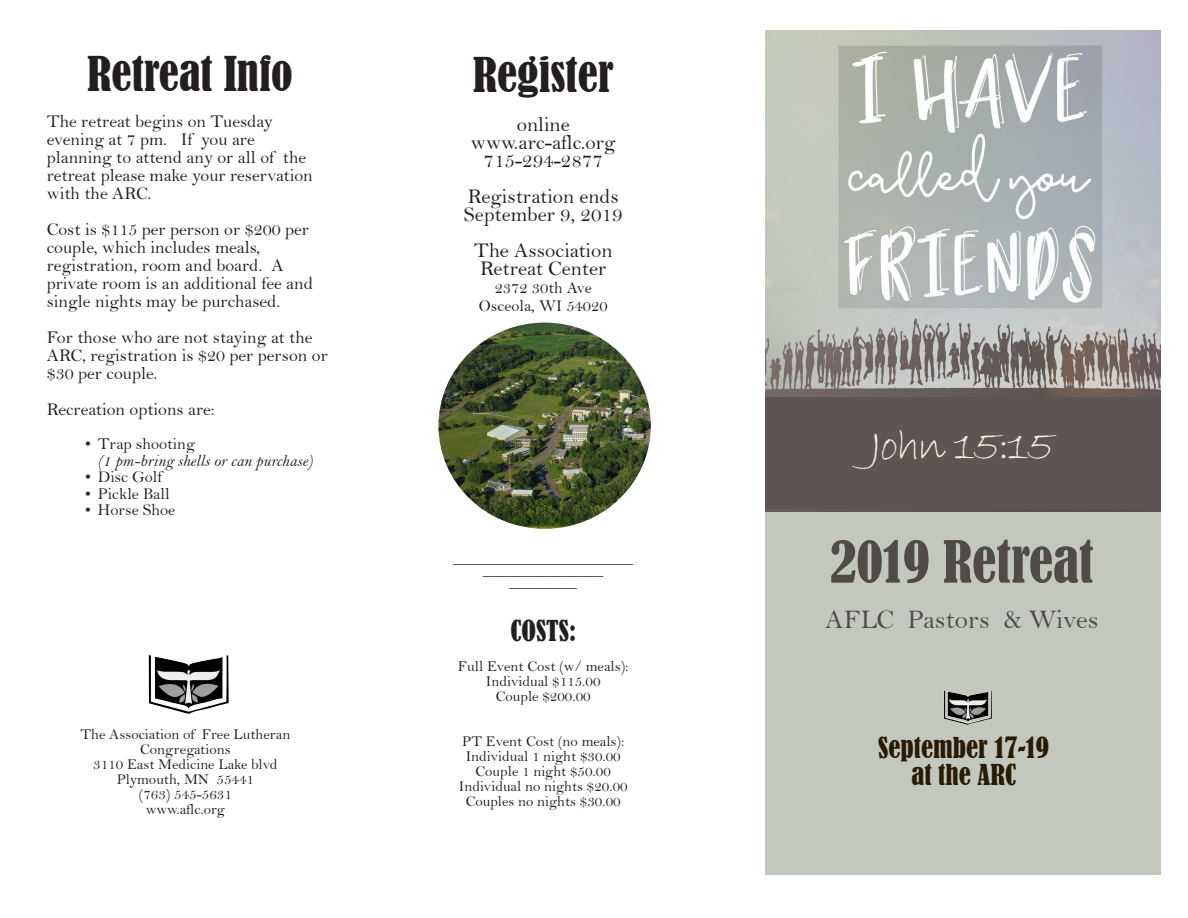
<style>
.page{position:relative;width:1188px;height:918px;background:#fff}
.page>*{position:absolute;margin:0;border:0;box-sizing:border-box;transform-origin:0 0}
.t1{font:condensed 54px "Bernard";color:#504a48}
.t2{font:condensed 45px "Bernard";color:#231f20}
.t3{font:45px "Bradley Hand ITC";letter-spacing:-.04em;color:#f1f6df}
.t4{font:condensed 27px "Bernard";color:#281b02}
.t5{font:27px "Bell";color:#504a48}
.t6{font:condensed 27px "Bernard";color:#231f20}
.t7{font:21px/18px "Bell";color:#231f20}
.t8{font:18px/18px "Bell";color:#231f20}
.t9{font:16.5px "Bell";color:#231f20}
.t10{font:16.5px/16.5px "Bell MT Italic";color:#231f20}
.t11{font:15px "Bell";color:#231f20}
.s1{font-family:"Bell"}
</style>
<div class="page">
<div style="left:765px;top:501px;width:396px;height:374px;background:#c2c8be"></div>
<img style="left:149px;top:655px;width:80px;height:59px">
<img style="left:765px;top:31px;width:396px;height:481px">
<img style="left:944px;top:691px;width:48px;height:34px">
<div style="left:765px;top:398px;width:396px;height:111px;background:#5c5554"></div>
<img style="left:438px;top:323px;width:213px;height:206px">
<p class="t2" style="left:87px;top:47px;width:207px">Retreat Info</p>
<p class="t8" style="left:47px;top:112px;width:268px">The retreat begins on Tuesday evening at 7 pm. If you are planning to attend any or all of the retreat please make your reservation with the ARC.</p>
<p class="t8" style="left:47px;top:220px;width:268px">Cost is $115 per person or $200 per couple, which includes meals, registration, room and board. A private room is an additional fee and single nights may be purchased.</p>
<p class="t8" style="left:47px;top:328px;width:283px">For those who are not staying at the<br>ARC, registration is $20 per person or $30 per couple.</p>
<p class="t8" style="left:47px;top:400px;width:170px">Recreation options are:</p>
<p class="t10" style="left:98px;top:436px;width:217px;text-indent:-13px"><span class="s1">• Trap shooting<br></span>(1 pm-bring shells or can purchase)</p>
<p class="t9" style="left:85px;top:467px;width:79px">• Disc Golf</p>
<p class="t9" style="left:85px;top:484px;width:86px">• Pickle Ball</p>
<p class="t9" style="left:85px;top:500px;width:92px">• Horse Shoe</p>
<p class="t11" style="left:80px;top:726px;width:212px">The Association of Free Lutheran</p>
<p class="t11" style="left:140px;top:741px;width:92px">Congregations</p>
<p class="t11" style="left:93px;top:756px;width:186px">3110 East Medicine Lake blvd</p>
<p class="t11" style="left:117px;top:771px;width:139px">Plymouth, MN 55441</p>
<p class="t11" style="left:139px;top:786px;width:94px">(763) 545-5631</p>
<p class="t11" style="left:146px;top:801px;width:81px">www.aflc.org</p>
<p class="t2" style="left:473px;top:49px;width:143px">Register</p>
<p class="t7" style="left:517px;top:115px;width:54px">online</p>
<p class="t7" style="left:471px;top:133px;width:146px">www.arc-aflc.org</p>
<p class="t7" style="left:484px;top:151px;width:121px">715-294-2877</p>
<p class="t7" style="left:468px;top:187px;width:152px">Registration ends</p>
<p class="t7" style="left:464px;top:205px;width:160px">September 9, 2019</p>
<p class="t7" style="left:474px;top:241px;width:140px">The Association<br>Retreat Center</p>
<p class="t9" style="left:495px;top:278px;width:99px">2372 30th Ave</p>
<p class="t9" style="left:479px;top:296px;width:130px">Osceola, WI 54020</p>
<p class="t11" style="left:453px;top:549px;width:181px">________________________</p>
<p class="t11" style="left:483px;top:561px;width:121px">________________</p>
<p class="t11" style="left:510px;top:573px;width:69px">_________</p>
<p class="t6" style="left:510px;top:615px;width:67px">COSTS:</p>
<p class="t11" style="left:458px;top:657px;width:172px">Full Event Cost (w/ meals):</p>
<p class="t11" style="left:486px;top:672px;width:116px">Individual $115.00</p>
<p class="t11" style="left:496px;top:687px;width:96px">Couple $200.00</p>
<p class="t11" style="left:462px;top:732px;width:164px">PT Event Cost (no meals):</p>
<p class="t11" style="left:466px;top:747px;width:157px">Individual 1 night $30.00</p>
<p class="t11" style="left:476px;top:762px;width:137px">Couple 1 night $50.00</p>
<p class="t11" style="left:459px;top:777px;width:170px">Individual no nights $20.00</p>
<p class="t11" style="left:466px;top:792px;width:157px">Couples no nights $30.00</p>
<p class="t3" style="left:870px;top:417px;width:185px">John 15:15</p>
<p class="t1" style="left:830px;top:531px;width:265px">2019 Retreat</p>
<p class="t5" style="left:825px;top:603px;width:275px">AFLC Pastors &amp; Wives</p>
<p class="t4" style="left:878px;top:732px;width:172px">September 17-19</p>
<p class="t4" style="left:911px;top:759px;width:106px">at the ARC</p>
</div>
